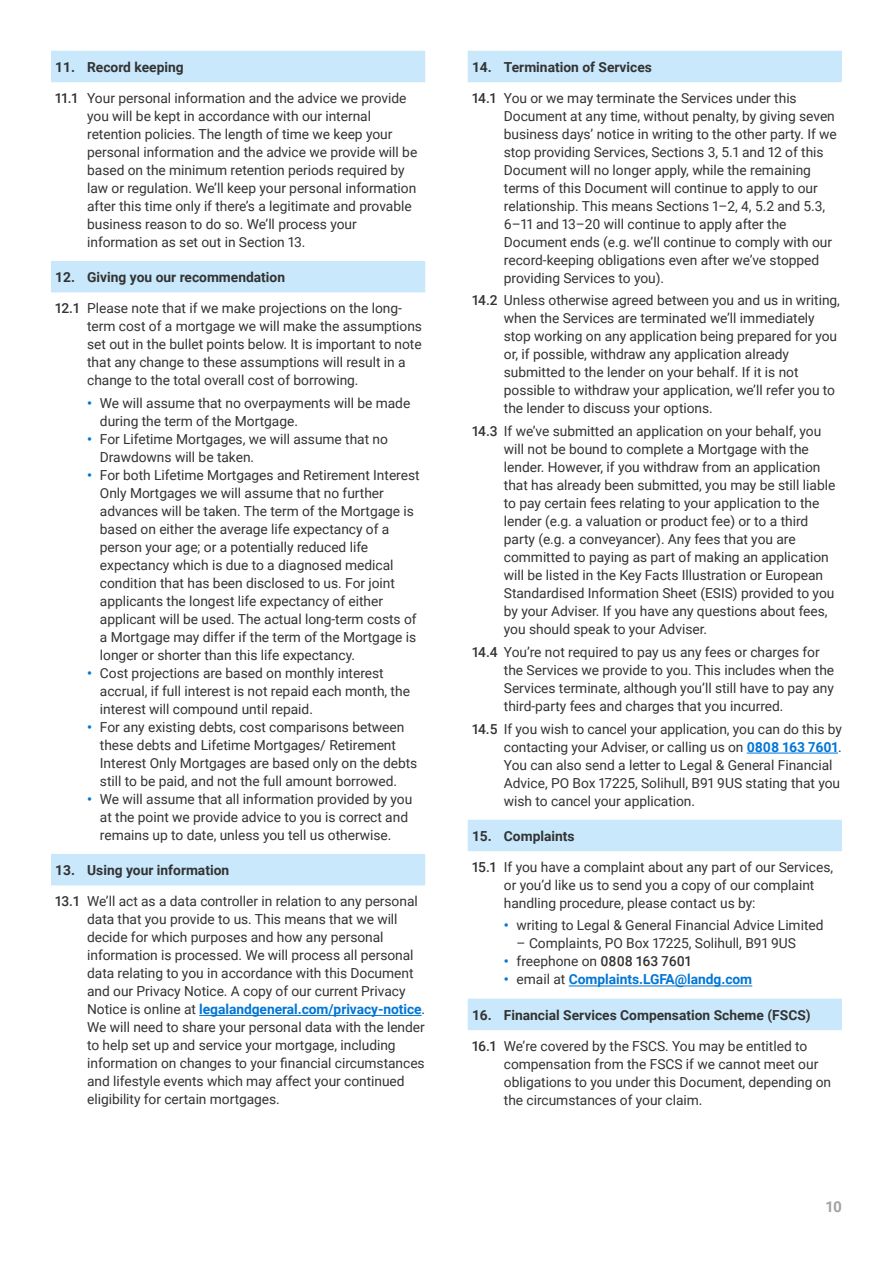
<style>
.page{position:relative;width:893px;height:1263px;background:#fff}
.page>*{position:absolute;margin:0;border:0;box-sizing:border-box;transform-origin:0 0}
.t1{font:700 15px "Roboto";color:#a3a1a1}
.t2{font:13.8px/18px "Roboto";letter-spacing:-.005em;color:#333}
.t3{font:700 13.8px "Roboto";color:#333}
.t4{font:700 13.8px "Roboto";letter-spacing:-.005em;color:#0076d6}
.s1{font-weight:500}
.s2{font-weight:700;color:#0076d6}
.s3{font-weight:400;color:#333}
</style>
<div class="page">
<div style="left:51px;top:51px;width:374px;height:31px;background:#c9e8fb"></div>
<div style="left:51px;top:261px;width:374px;height:31px;background:#c9e8fb"></div>
<div style="left:51px;top:854px;width:374px;height:31px;background:#c9e8fb"></div>
<hr style="left:199px;top:1015px;width:223px;height:1px;background:#0076d6">
<div style="left:468px;top:51px;width:374px;height:31px;background:#c9e8fb"></div>
<hr style="left:747px;top:753px;width:91px;height:1px;background:#0076d6">
<div style="left:468px;top:820px;width:374px;height:31px;background:#c9e8fb"></div>
<hr style="left:569px;top:986px;width:183px;height:1px;background:#0076d6">
<div style="left:468px;top:999px;width:374px;height:31px;background:#c9e8fb"></div>
<p class="t3" style="left:55px;top:57px;width:130px">11. Record keeping</p>
<p class="t2" style="left:87px;top:88px;width:332px;text-indent:-32px"><span class="s1">11.1</span> Your personal information and the advice we provide you will be kept in accordance with our internal retention policies. The length of time we keep your personal information and the advice we provide will be based on the minimum retention periods required by law or regulation. We’ll keep your personal information after this time only if there’s a legitimate and provable business reason to do so. We’ll process your information as set out in Section 13.</p>
<p class="t3" style="left:55px;top:268px;width:231px">12. Giving you our recommendation</p>
<p class="t2" style="left:87px;top:299px;width:336px;text-indent:-32px"><span class="s1">12.1</span> Please note that if we make projections on the long&shy;term cost of a mortgage we will make the assumptions set out in the bullet points below. It is important to note that any change to these assumptions will result in a change to the total overall cost of borrowing.</p>
<p class="t2" style="left:100px;top:393px;width:312px;text-indent:-13px"><span class="s2">•</span> We will assume that no overpayments will be made during the term of the Mortgage.</p>
<p class="t2" style="left:100px;top:429px;width:290px;text-indent:-13px"><span class="s2">•</span> For Lifetime Mortgages, we will assume that no<br>Drawdowns will be taken.</p>
<p class="t2" style="left:100px;top:465px;width:321px;text-indent:-13px"><span class="s2">•</span> For both Lifetime Mortgages and Retirement Interest Only Mortgages we will assume that no further advances will be taken. The term of the Mortgage is based on either the average life expectancy of a person your age; or a potentially reduced life expectancy which is due to a diagnosed medical condition that has been disclosed to us. For joint applicants the longest life expectancy of either applicant will be used. The actual long-term costs of a Mortgage may differ if the term of the Mortgage is longer or shorter than this life expectancy.</p>
<p class="t2" style="left:100px;top:663px;width:312px;text-indent:-13px"><span class="s2">•</span> Cost projections are based on monthly interest accrual, if full interest is not repaid each month, the interest will compound until repaid.</p>
<p class="t2" style="left:100px;top:717px;width:319px;text-indent:-13px"><span class="s2">•</span> For any existing debts, cost comparisons between these debts and Lifetime Mortgages/ Retirement Interest Only Mortgages are based only on the debts still to be paid, and not the full amount borrowed.</p>
<p class="t2" style="left:100px;top:789px;width:314px;text-indent:-13px"><span class="s2">•</span> We will assume that all information provided by you at the point we provide advice to you is correct and remains up to date, unless you tell us otherwise.</p>
<p class="t3" style="left:55px;top:860px;width:175px">13. Using your information</p>
<p class="t2" style="left:87px;top:891px;width:340px;text-indent:-32px"><span class="s1">13.1</span> We’ll act as a data controller in relation to any personal data that you provide to us. This means that we will decide for which purposes and how any personal information is processed. We will process all personal data relating to you in accordance with this Document and our Privacy Notice. A copy of our current Privacy Notice is online at <span class="s2">legalandgeneral.com/privacy-notice</span>.<br>We will need to share your personal data with the lender to help set up and service your mortgage, including information on changes to your financial circumstances and lifestyle events which may affect your continued eligibility for certain mortgages.</p>
<p class="t3" style="left:472px;top:57px;width:181px">14. Termination of Services</p>
<p class="t2" style="left:504px;top:88px;width:334px;text-indent:-32px"><span class="s1">14.1</span> You or we may terminate the Services under this Document at any time, without penalty, by giving seven business days’ notice in writing to the other party. If we stop providing Services, Sections 3, 5.1 and 12 of this Document will no longer apply, while the remaining terms of this Document will continue to apply to our relationship. This means Sections 1–2, 4, 5.2 and 5.3, 6–11 and 13–20 will continue to apply after the Document ends (e.g. we’ll continue to comply with our record-keeping obligations even after we’ve stopped providing Services to you).</p>
<p class="t2" style="left:504px;top:291px;width:338px;text-indent:-32px"><span class="s1">14.2</span> Unless otherwise agreed between you and us in writing, when the Services are terminated we’ll immediately stop working on any application being prepared for you or, if possible, withdraw any application already submitted to the lender on your behalf. If it is not possible to withdraw your application, we’ll refer you to the lender to discuss your options.</p>
<p class="t2" style="left:504px;top:422px;width:333px;text-indent:-32px"><span class="s1">14.3</span> If we’ve submitted an application on your behalf, you will not be bound to complete a Mortgage with the lender. However, if you withdraw from an application that has already been submitted, you may be still liable to pay certain fees relating to your application to the lender (e.g. a valuation or product fee) or to a third party (e.g. a conveyancer). Any fees that you are committed to paying as part of making an application will be listed in the Key Facts Illustration or European Standardised Information Sheet (ESIS) provided to you by your Adviser. If you have any questions about fees, you should speak to your Adviser.</p>
<p class="t2" style="left:504px;top:642px;width:332px;text-indent:-32px"><span class="s1">14.4</span> You’re not required to pay us any fees or charges for the Services we provide to you. This includes when the Services terminate, although you’ll still have to pay any third-party fees and charges that you incurred.</p>
<p class="t2" style="left:504px;top:719px;width:339px;text-indent:-32px"><span class="s1">14.5</span> If you wish to cancel your application, you can do this by contacting your Adviser, or calling us on <span class="s2">0808 163 7601</span>.<br>You can also send a letter to Legal &amp; General Financial Advice, PO Box 17225, Solihull, B91 9US stating that you wish to cancel your application.</p>
<p class="t3" style="left:472px;top:826px;width:104px">15. Complaints</p>
<p class="t2" style="left:504px;top:857px;width:331px;text-indent:-32px"><span class="s1">15.1</span> If you have a complaint about any part of our Services, or you’d like us to send you a copy of our complaint handling procedure, please contact us by:</p>
<p class="t2" style="left:504px;top:916px;width:321px"><span class="s2">•</span> writing to Legal &amp; General Financial Advice Limited</p>
<p class="t2" style="left:517px;top:934px;width:281px">– Complaints, PO Box 17225, Solihull, B91 9US</p>
<p class="t2" style="left:504px;top:952px;width:189px"><span class="s2">•</span> freephone on <span class="s1">0808 163 7601</span></p>
<p class="t4" style="left:504px;top:970px;width:250px">• <span class="s3">email at</span> Complaints.LGFA@landg.com</p>
<p class="t3" style="left:472px;top:1005px;width:340px">16. Financial Services Compensation Scheme (FSCS)</p>
<p class="t2" style="left:504px;top:1036px;width:329px;text-indent:-32px"><span class="s1">16.1</span> We’re covered by the FSCS. You may be entitled to compensation from the FSCS if we cannot meet our obligations to you under this Document, depending on the circumstances of your claim.</p>
<p class="t1" style="left:826px;top:1196px;width:18px">10</p>
</div>
